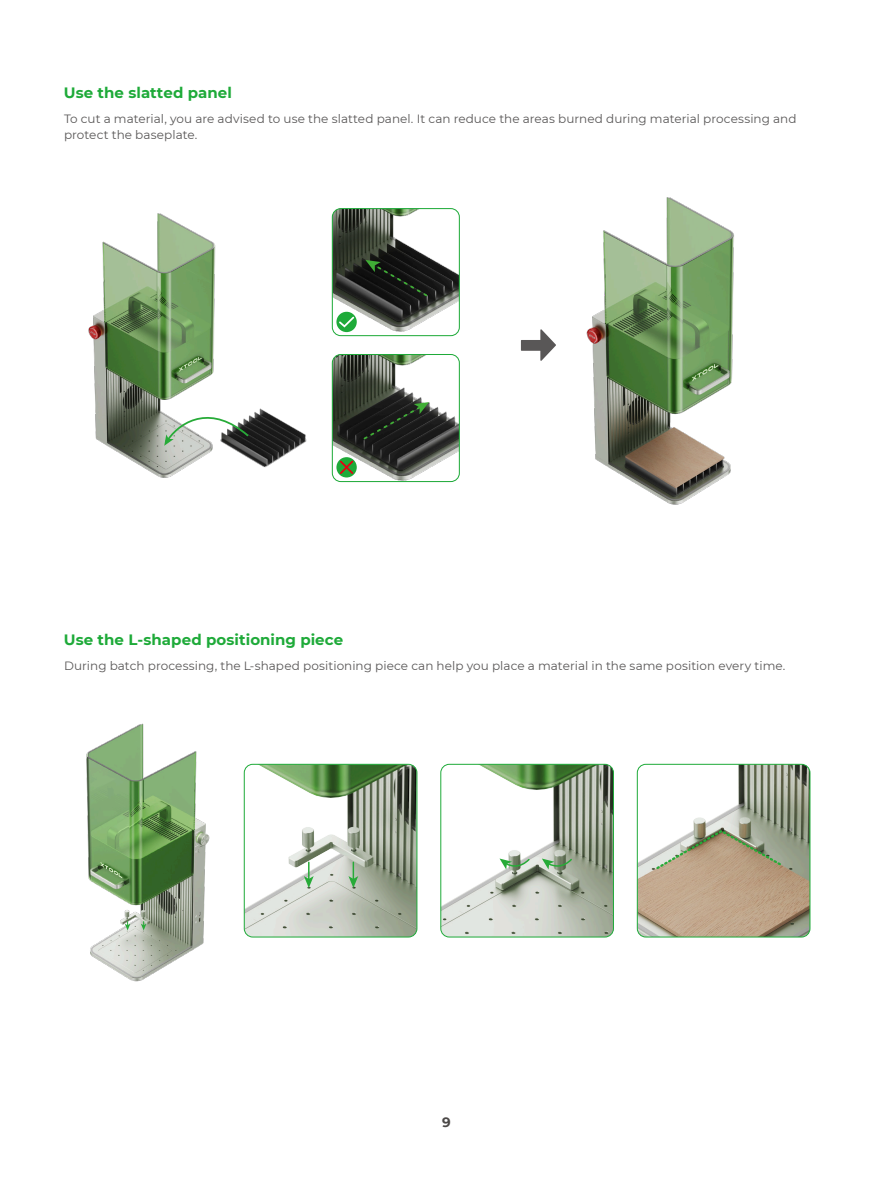
<style>
.page{position:relative;width:893px;height:1191px;background:#fff}
.page>*{position:absolute;margin:0;border:0;box-sizing:border-box;transform-origin:0 0}
.t1{font:700 15px "Montserrat";letter-spacing:.005em;color:#1eaa39}
.t2{font:700 13.5px "Montserrat";color:#4c4948}
.t3{font:12px/16.5px "Montserrat";letter-spacing:.005em;color:#595757}
</style>
<div class="page">
<img style="left:86px;top:723px;width:124px;height:259px">
<svg style="left:125px;top:921px;width:5px;height:9px"></svg>
<svg style="left:141px;top:921px;width:5px;height:9px"></svg>
<img style="left:244px;top:764px;width:173px;height:173px">
<div style="left:244px;top:764px;width:173px;height:173px;border:1px solid #1eaa39;border-radius:9px"></div>
<svg style="left:304px;top:862px;width:10px;height:26px"></svg>
<svg style="left:348px;top:862px;width:10px;height:26px"></svg>
<img style="left:441px;top:764px;width:172px;height:173px">
<div style="left:440px;top:764px;width:174px;height:173px;border:1px solid #1eaa39;border-radius:9px"></div>
<svg style="left:499px;top:857px;width:32px;height:12px"></svg>
<svg style="left:542px;top:857px;width:31px;height:12px"></svg>
<img style="left:637px;top:764px;width:173px;height:173px">
<div style="left:637px;top:764px;width:173px;height:173px;border:1px solid #1eaa39;border-radius:9px"></div>
<svg style="left:654px;top:828px;width:131px;height:43px;background:#b3ad95"></svg>
<img style="left:332px;top:354px;width:127px;height:127px">
<img style="left:332px;top:209px;width:127px;height:127px">
<img style="left:88px;top:213px;width:219px;height:265px">
<div style="left:332px;top:208px;width:128px;height:128px;border:1px solid #1eaa39;border-radius:9px"></div>
<div style="left:332px;top:354px;width:128px;height:128px;border:1px solid #1eaa39;border-radius:9px"></div>
<div style="left:336px;top:312px;width:21px;height:20px;background:#1eaa39;border-radius:50%"></div>
<svg style="left:337px;top:315px;width:19px;height:14px"></svg>
<svg style="left:336px;top:457px;width:21px;height:20px"></svg>
<svg style="left:338px;top:459px;width:17px;height:17px"></svg>
<svg style="left:164px;top:405px;width:86px;height:41px"></svg>
<svg style="left:365px;top:260px;width:64px;height:38px;background:#181d17"></svg>
<svg style="left:362px;top:402px;width:67px;height:39px;background:#1e231d"></svg>
<img style="left:520px;top:197px;width:214px;height:308px">
<p class="t1" style="left:64px;top:81px;width:170px">Use the slatted panel</p>
<p class="t3" style="left:64px;top:110px;width:734px">To cut a material, you are advised to use the slatted panel. It can reduce the areas burned during material processing and protect the baseplate.</p>
<p class="t1" style="left:64px;top:628px;width:281px">Use the L-shaped positioning piece</p>
<p class="t3" style="left:64px;top:656px;width:723px">During batch processing, the L-shaped positioning piece can help you place a material in the same position every time.</p>
<p class="t2" style="left:442px;top:1112px;width:10px">9</p>
</div>
